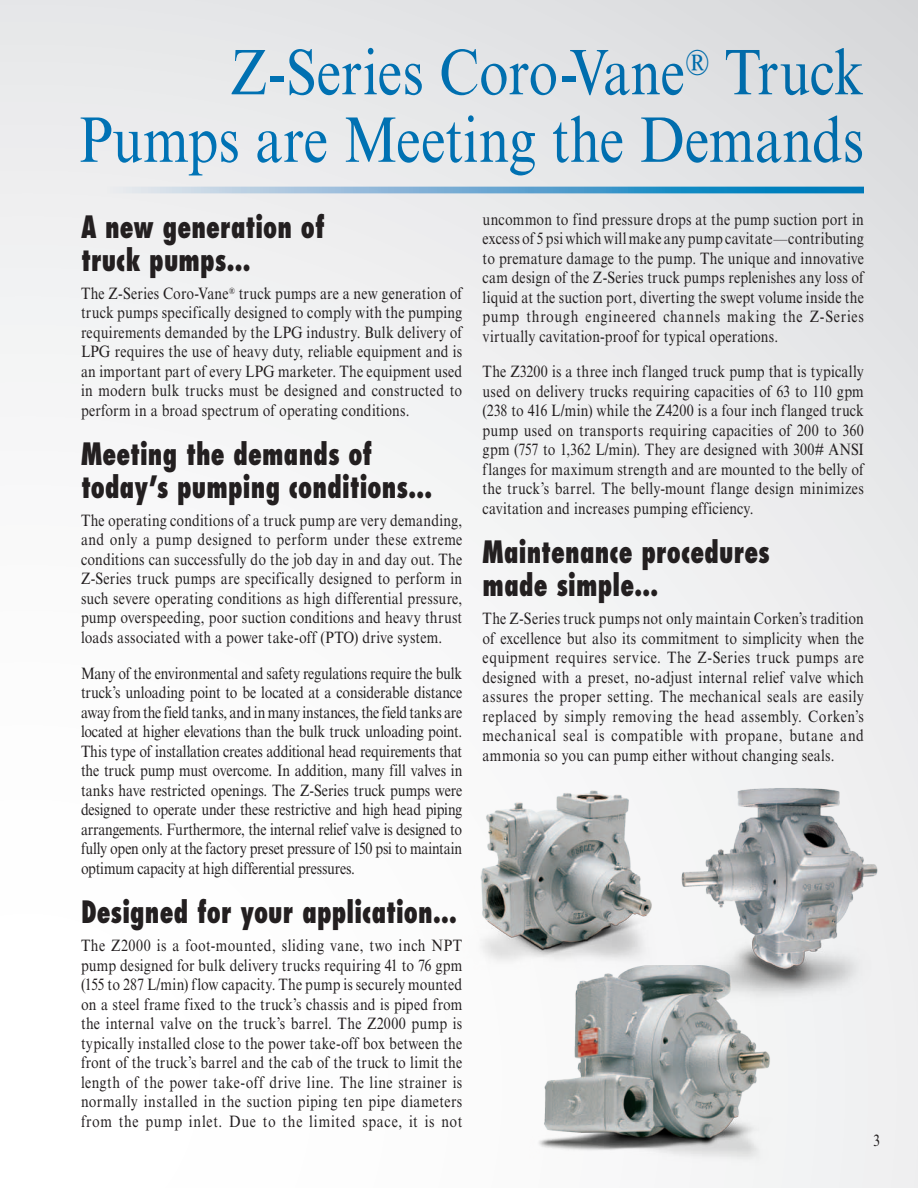
<style>
.page{position:relative;width:918px;height:1188px;background:#fff}
.page>*{position:absolute;margin:0;border:0;box-sizing:border-box;transform-origin:0 0}
.t1{font:64.5px/67.5px "Times New Roman MT Std";color:#007cc2;text-align:right;scale:.85 1}
.Subhead{font:800 condensed 30px/33px "Futura Std";letter-spacing:.005em;color:#231f20;scale:.85 1}
.Body_Text{font:16.5px/19.5px "Times New Roman MT Std";letter-spacing:.015em;color:#231f20;text-align:justify;scale:.85 1}
.Page_Numbers{font:16.5px "Times New Roman MT Std";color:#231f20;scale:.85 1}
</style>
<div class="page">
<div style="left:0;top:0;width:918px;height:1188px;background:linear-gradient(to bottom,#e4e5e7,#fff)"></div>
<svg style="left:69px;top:187px;width:795px;height:6px;background:#6fadd3"></svg>
<img style="left:462px;top:785px;width:197px;height:187px">
<img style="left:669px;top:787px;width:214px;height:227px">
<img style="left:530px;top:965px;width:244px;height:203px">
<h1 class="t1" style="left:79px;top:39px;width:925px">Z-Series Coro-Vane<sup>®</sup> Truck<br>Pumps are Meeting the Demands</h1>
<p class="Subhead" style="left:81px;top:210px;width:288px">A new generation of truck pumps...</p>
<p class="Body_Text" style="left:81px;top:283px;width:450px">The Z-Series Coro-Vane<sup>®</sup> truck pumps are a new generation of truck pumps specifically designed to comply with the pumping requirements demanded by the LPG industry. Bulk delivery of LPG requires the use of heavy duty, reliable equipment and is an important part of every LPG marketer. The equipment used in modern bulk trucks must be designed and constructed to perform in a broad spectrum of operating conditions.</p>
<p class="Subhead" style="left:81px;top:437px;width:415px">Meeting the demands of today’s pumping conditions...</p>
<p class="Body_Text" style="left:81px;top:511px;width:450px">The operating conditions of a truck pump are very demanding, and only a pump designed to perform under these extreme conditions can successfully do the job day in and day out. The Z-Series truck pumps are specifically designed to perform in such severe operating conditions as high differential pressure, pump overspeeding, poor suction conditions and heavy thrust loads associated with a power take-off (PTO) drive system.</p>
<p class="Body_Text" style="left:81px;top:663px;width:450px">Many of the environmental and safety regulations require the bulk truck’s unloading point to be located at a considerable distance away from the field tanks, and in many instances, the field tanks are located at higher elevations than the bulk truck unloading point.<br>This type of installation creates additional head requirements that the truck pump must overcome. In addition, many fill valves in tanks have restricted openings. The Z-Series truck pumps were designed to operate under these restrictive and high head piping arrangements. Furthermore, the internal relief valve is designed to fully open only at the factory preset pressure of 150 psi to maintain optimum capacity at high differential pressures.</p>
<p class="Subhead" style="left:81px;top:895px;width:444px">Designed for your application...</p>
<p class="Body_Text" style="left:81px;top:936px;width:450px">The Z2000 is a foot-mounted, sliding vane, two inch NPT pump designed for bulk delivery trucks requiring 41 to 76 gpm (155 to 287 L/min) flow capacity. The pump is securely mounted on a steel frame fixed to the truck’s chassis and is piped from the internal valve on the truck’s barrel. The Z2000 pump is typically installed close to the power take-off box between the front of the truck’s barrel and the cab of the truck to limit the length of the power take-off drive line. The line strainer is normally installed in the suction piping ten pipe diameters from the pump inlet. Due to the limited space, it is not</p>
<p class="Body_Text" style="left:483px;top:209px;width:450px">uncommon to find pressure drops at the pump suction port in excess of 5 psi which will make any pump cavitate—contributing to premature damage to the pump. The unique and innovative cam design of the Z-Series truck pumps replenishes any loss of liquid at the suction port, diverting the swept volume inside the pump through engineered channels making the Z-Series virtually cavitation-proof for typical operations.</p>
<p class="Body_Text" style="left:483px;top:362px;width:450px">The Z3200 is a three inch flanged truck pump that is typically used on delivery trucks requiring capacities of 63 to 110 gpm (238 to 416 L/min) while the Z4200 is a four inch flanged truck pump used on transports requiring capacities of 200 to 360 gpm (757 to 1,362 L/min). They are designed with 300# ANSI flanges for maximum strength and are mounted to the belly of the truck’s barrel. The belly-mount flange design minimizes cavitation and increases pumping efficiency.</p>
<p class="Subhead" style="left:483px;top:535px;width:340px">Maintenance procedures made simple...</p>
<p class="Body_Text" style="left:483px;top:609px;width:450px">The Z-Series truck pumps not only maintain Corken’s tradition of excellence but also its commitment to simplicity when the equipment requires service. The Z-Series truck pumps are designed with a preset, no-adjust internal relief valve which assures the proper setting. The mechanical seals are easily replaced by simply removing the head assembly. Corken’s mechanical seal is compatible with propane, butane and ammonia so you can pump either without changing seals.</p>
<p class="Page_Numbers" style="left:873px;top:1131px;width:10px">3</p>
</div>
